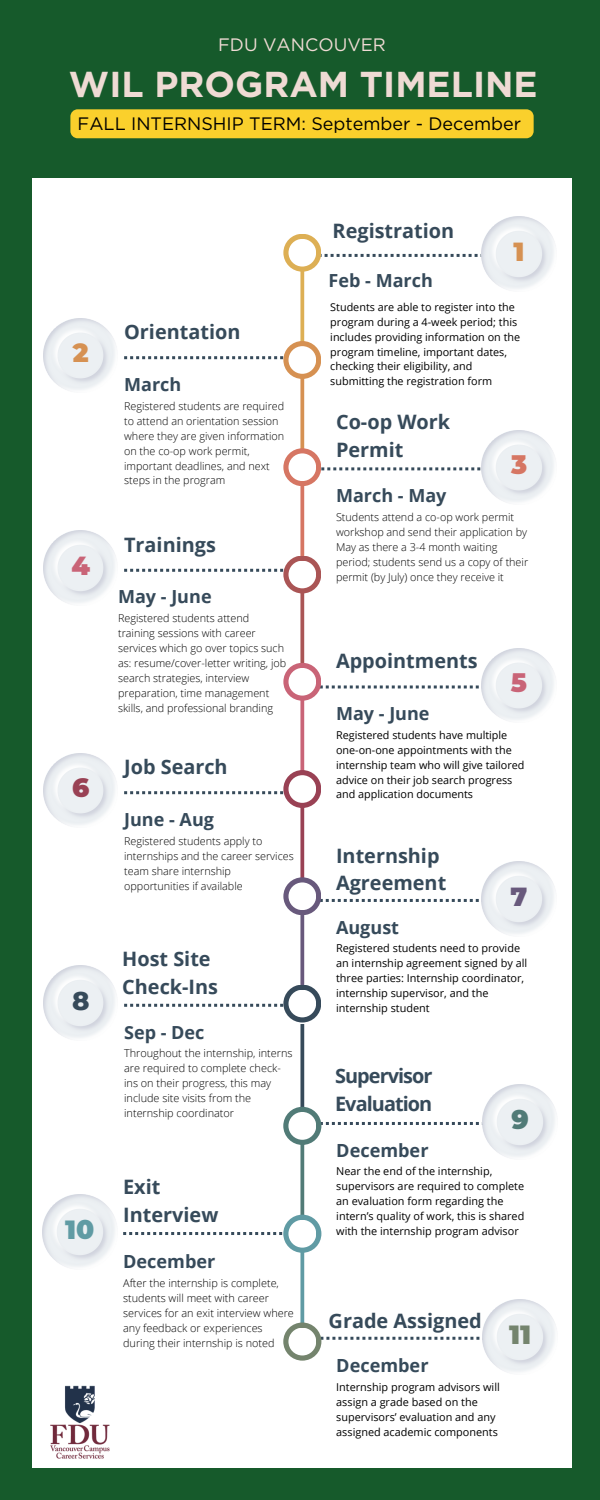
<style>
.page{position:relative;width:600px;height:1500px;background:#165a2b}
.page>*{position:absolute;margin:0;border:0;box-sizing:border-box;transform-origin:0 0}
.t1{font:700 36px "Gotham";color:#efdbd4}
.t2{font:900 26.3px "Montserrat";color:#74846d}
.t3{font:900 26.3px "Montserrat";color:#609ba4}
.t4{font:900 26.3px "Montserrat";color:#517b77}
.t5{font:900 26.1px "Montserrat";color:#d69152}
.t6{font:900 26.1px "Montserrat";color:#c96477}
.t7{font:900 26.1px "Montserrat";color:#d67663}
.t8{font:900 26.1px "Montserrat";color:#68597c}
.t9{font:900 26.1px "Montserrat";color:#994154}
.t10{font:800 26.1px "Montserrat";color:#364a5a}
.t11{font:700 19.9px/27.8px "Open Sans";color:#364a5a}
.t12{font:700 19.9px/27.8px "Open Sans";letter-spacing:-.045em;color:#364a5a}
.t13{font:700 18.1px "Open Sans";color:#364a5a}
.t14{font:700 18px "Open Sans";color:#364a5a}
.t15{font:18px "Gotham";color:#000}
.t16{font:18px "Gotham";color:#efdbd4}
.t17{font:10.9px/15px "Open Sans";color:#000}
.t18{font:300 10.9px/15px "Open Sans";color:#000}
.t19{font:300 10.8px/14.9px "Open Sans";color:#000}
.t20{font:10.8px/14.9px "Open Sans";color:#000}
</style>
<div class="page">
<div style="left:33px;top:178px;width:539px;height:1290px;background:#fff"></div>
<svg style="left:321px;top:254px;width:161px;height:3px"></svg>
<svg style="left:300px;top:272px;width:4px;height:69px"></svg>
<svg style="left:300px;top:379px;width:4px;height:69px"></svg>
<svg style="left:300px;top:486px;width:4px;height:70px"></svg>
<svg style="left:300px;top:593px;width:4px;height:70px"></svg>
<svg style="left:300px;top:701px;width:4px;height:69px"></svg>
<svg style="left:300px;top:915px;width:4px;height:70px"></svg>
<svg style="left:300px;top:808px;width:4px;height:69px"></svg>
<div style="left:283px;top:234px;width:38px;height:38px;background:#ddaf54;border-radius:50%"></div>
<div style="left:289px;top:239px;width:27px;height:28px;background:#fff;border-radius:50%"></div>
<img style="left:482px;top:217px;width:72px;height:73px">
<svg style="left:124px;top:356px;width:159px;height:3px"></svg>
<div style="left:283px;top:341px;width:38px;height:38px;background:#d69152;border-radius:50%"></div>
<div style="left:289px;top:346px;width:27px;height:28px;background:#fff;border-radius:50%"></div>
<img style="left:44px;top:318px;width:71px;height:73px">
<div style="left:283px;top:448px;width:38px;height:38px;background:#d67663;border-radius:50%"></div>
<div style="left:289px;top:453px;width:27px;height:28px;background:#fff;border-radius:50%"></div>
<svg style="left:321px;top:467px;width:161px;height:3px"></svg>
<img style="left:482px;top:430px;width:72px;height:73px">
<svg style="left:124px;top:569px;width:160px;height:3px"></svg>
<div style="left:283px;top:556px;width:38px;height:37px;background:#a55;border-radius:50%"></div>
<div style="left:289px;top:561px;width:27px;height:27px;background:#fff;border-radius:50%"></div>
<img style="left:44px;top:531px;width:71px;height:73px">
<svg style="left:320px;top:685px;width:162px;height:3px"></svg>
<svg style="left:320px;top:899px;width:162px;height:3px"></svg>
<div style="left:283px;top:663px;width:38px;height:38px;background:#c96477;border-radius:50%"></div>
<div style="left:289px;top:668px;width:27px;height:28px;background:#fff;border-radius:50%"></div>
<img style="left:482px;top:648px;width:72px;height:73px">
<div style="left:283px;top:877px;width:38px;height:38px;background:#68597c;border-radius:50%"></div>
<div style="left:289px;top:882px;width:27px;height:28px;background:#fff;border-radius:50%"></div>
<img style="left:482px;top:862px;width:72px;height:73px">
<svg style="left:124px;top:791px;width:160px;height:3px"></svg>
<div style="left:283px;top:770px;width:38px;height:38px;background:#994154;border-radius:50%"></div>
<div style="left:289px;top:775px;width:27px;height:28px;background:#fff;border-radius:50%"></div>
<img style="left:44px;top:753px;width:71px;height:73px">
<svg style="left:124px;top:1004px;width:159px;height:3px"></svg>
<svg style="left:283px;top:985px;width:38px;height:38px"></svg>
<div style="left:289px;top:990px;width:27px;height:27px;background:#fff;border-radius:50%"></div>
<img style="left:44px;top:966px;width:71px;height:73px">
<svg style="left:300px;top:1024px;width:4px;height:83px"></svg>
<svg style="left:300px;top:1145px;width:4px;height:70px"></svg>
<svg style="left:300px;top:1253px;width:4px;height:70px"></svg>
<svg style="left:321px;top:1122px;width:162px;height:3px"></svg>
<div style="left:283px;top:1107px;width:38px;height:38px;background:#517b77;border-radius:50%"></div>
<div style="left:288px;top:1112px;width:28px;height:28px;background:#fff;border-radius:50%"></div>
<img style="left:483px;top:1085px;width:72px;height:73px">
<svg style="left:320px;top:1337px;width:163px;height:3px"></svg>
<div style="left:283px;top:1323px;width:38px;height:38px;background:#74846d;border-radius:50%"></div>
<div style="left:288px;top:1328px;width:28px;height:27px;background:#fff;border-radius:50%"></div>
<img style="left:483px;top:1300px;width:72px;height:73px">
<svg style="left:123px;top:1232px;width:160px;height:3px"></svg>
<div style="left:283px;top:1215px;width:38px;height:38px;background:#609ba4;border-radius:50%"></div>
<div style="left:288px;top:1220px;width:28px;height:28px;background:#fff;border-radius:50%"></div>
<img style="left:42px;top:1195px;width:73px;height:73px">
<img style="left:50px;top:1385px;width:60px;height:74px">
<div style="left:70px;top:109px;width:464px;height:29px;background:#fad02c"></div>
<p class="t16" style="left:218px;top:34px;width:169px">FDU VANCOUVER</p>
<h3 class="t1" style="left:69px;top:62px;width:470px">WIL PROGRAM TIMELINE</h3>
<p class="t15" style="left:78px;top:113px;width:445px">FALL INTERNSHIP TERM: September - December</p>
<p class="t5" style="left:73px;top:337px;width:17px">2</p>
<h3 class="t6" style="left:72px;top:550px;width:20px">4</h3>
<p class="t9" style="left:72px;top:772px;width:19px">6</p>
<p class="t10" style="left:72px;top:985px;width:19px">8</p>
<h3 class="t3" style="left:65px;top:1214px;width:31px">10</h3>
<h3 class="t11" style="left:124px;top:318px;width:118px">Orientation</h3>
<p class="t14" style="left:124px;top:372px;width:59px">March</p>
<h1 class="t19" style="left:124px;top:399px;width:162px">Registered students are required to attend an orientation session where they are given information on the co-op work permit, important deadlines, and next steps in the program</h1>
<p class="t11" style="left:124px;top:530px;width:93px">Trainings</p>
<h3 class="t14" style="left:118px;top:584px;width:95px">May - June</h3>
<p class="t19" style="left:118px;top:611px;width:170px">Registered students attend training sessions with career services which go over topics such as: resume/cover-letter writing, job search strategies, interview preparation, time management skills, and professional branding</p>
<p class="t11" style="left:124px;top:753px;width:105px">Job Search</p>
<h3 class="t14" style="left:124px;top:807px;width:91px">June - Aug</h3>
<h3 class="t19" style="left:124px;top:834px;width:171px">Registered students apply to internships and the career services team share internship opportunities if available</h3>
<h3 class="t11" style="left:122px;top:945px;width:97px">Host Site<br>Check-Ins</h3>
<p class="t14" style="left:124px;top:1020px;width:82px">Sep - Dec</p>
<p class="t18" style="left:124px;top:1046px;width:170px">Throughout the internship, interns are required to complete check&shy;ins on their progress, this may include site visits from the internship coordinator</p>
<p class="t11" style="left:123px;top:1172px;width:97px">Exit<br>Interview</p>
<p class="t13" style="left:123px;top:1249px;width:94px">December</p>
<p class="t18" style="left:123px;top:1276px;width:172px">After the internship is complete, students will meet with career services for an exit interview where any feedback or experiences during their internship is noted</p>
<p class="t11" style="left:333px;top:216px;width:123px">Registration</p>
<h3 class="t14" style="left:329px;top:268px;width:106px">Feb - March</h3>
<p class="t5" style="left:514px;top:235px;width:12px">1</p>
<h3 class="t20" style="left:330px;top:299px;width:191px">Students are able to register into the program during a 4-week period; this includes providing information on the program timeline, important dates, checking their eligibility, and submitting the registration form</h3>
<p class="t11" style="left:336px;top:408px;width:116px">Co-op Work<br>Permit</p>
<h3 class="t7" style="left:511px;top:449px;width:18px">3</h3>
<h3 class="t19" style="left:336px;top:509px;width:194px">Students attend a co-op work permit workshop and send their application by May as there a 3-4 month waiting period; students send us a copy of their permit (by July) once they receive it</h3>
<p class="t14" style="left:336px;top:483px;width:112px">March - May</p>
<p class="t11" style="left:336px;top:647px;width:143px">Appointments</p>
<p class="t14" style="left:336px;top:701px;width:95px">May - June</p>
<p class="t6" style="left:511px;top:667px;width:18px">5</p>
<h3 class="t20" style="left:336px;top:727px;width:190px">Registered students have multiple one-on-one appointments with the internship team who will give tailored advice on their job search progress and application documents</h3>
<p class="t11" style="left:336px;top:841px;width:112px">Internship<br>Agreement</p>
<p class="t8" style="left:511px;top:881px;width:18px">7</p>
<h3 class="t17" style="left:336px;top:940px;width:193px">Registered students need to provide an internship agreement signed by all three parties: Internship coordinator, internship supervisor, and the internship student</h3>
<p class="t14" style="left:336px;top:914px;width:65px">August</p>
<h3 class="t12" style="left:335px;top:1062px;width:99px">Supervisor<br>Evaluation</h3>
<h3 class="t13" style="left:336px;top:1138px;width:94px">December</h3>
<h3 class="t4" style="left:512px;top:1104px;width:19px">9</h3>
<p class="t17" style="left:336px;top:1163px;width:190px">Near the end of the internship, supervisors are required to complete an evaluation form regarding the intern’s quality of work, this is shared with the internship program advisor</p>
<h3 class="t11" style="left:329px;top:1306px;width:155px">Grade Assigned</h3>
<h3 class="t13" style="left:336px;top:1352px;width:94px">December</h3>
<h3 class="t17" style="left:336px;top:1379px;width:165px">Internship program advisors will assign a grade based on the supervisors’ evaluation and any assigned academic components</h3>
<h3 class="t2" style="left:509px;top:1318px;width:23px">11</h3>
</div>
